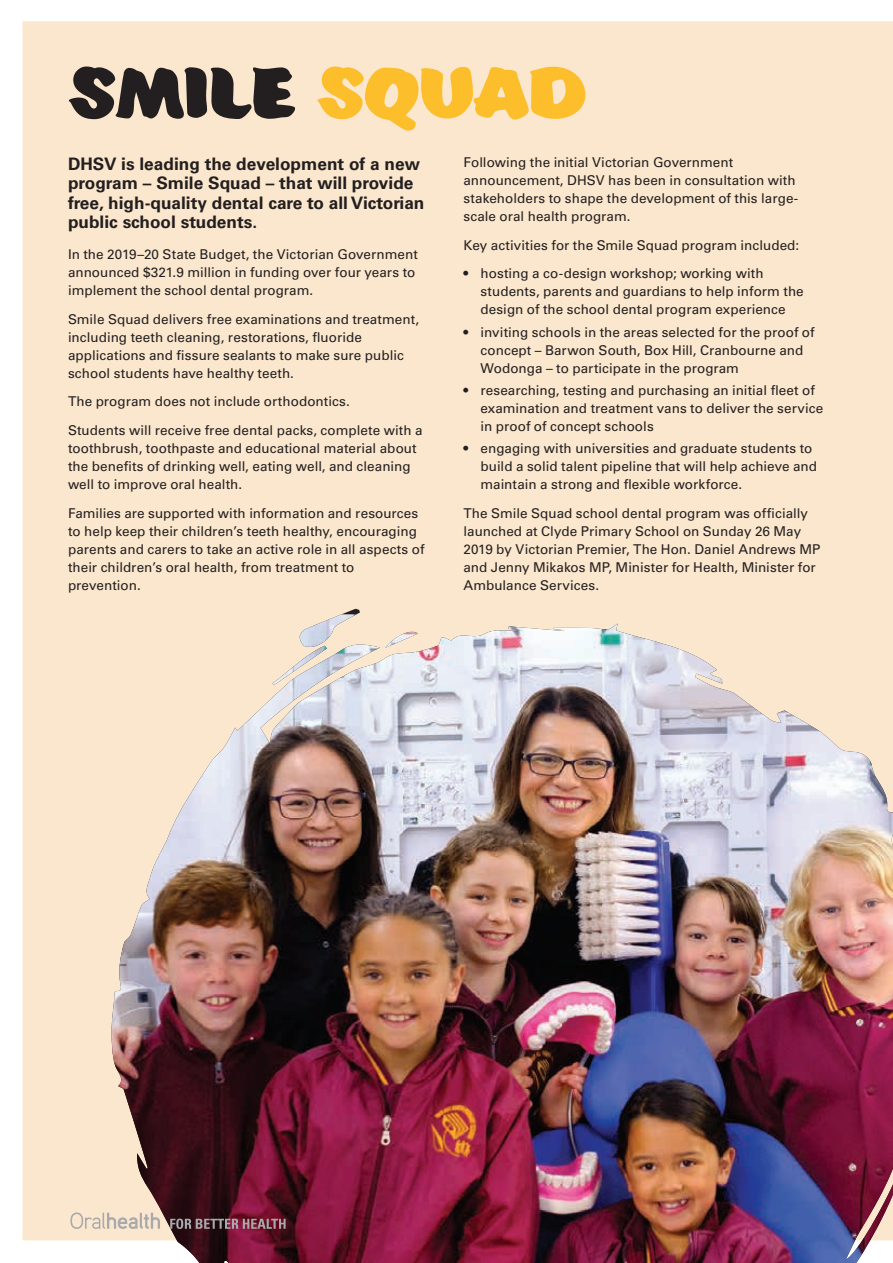
<style>
.page{position:relative;width:893px;height:1263px;background:#fff}
.page>*{position:absolute;margin:0;border:0;box-sizing:border-box;transform-origin:0 0}
.t1{font:700 66px "Eds Market";letter-spacing:-.01em;color:#231f20}
.t2{font:700 17.25px/19.5px "Univers LT Std";color:#231f20}
.t3{font:13.5px/18px "Univers LT Std";color:#231f20}
.s1{color:#fdbe2c}
</style>
<div class="page">
<div style="left:22px;top:21px;width:871px;height:1220px;background:#fbe7cd"></div>
<img style="left:112px;top:614px;width:781px;height:649px">
<svg style="left:70px;top:1212px;width:90px;height:17px;background:#ded1c1"></svg>
<svg style="left:170px;top:1218px;width:116px;height:11px"></svg>
<h1 class="t1" style="left:68px;top:56px;width:521px">SMILE <span class="s1">SQUAD</span></h1>
<p class="t2" style="left:68px;top:154px;width:358px">DHSV is leading the development of a new program – Smile Squad – that will provide free, high-quality dental care to all Victorian public school students.</p>
<p class="t3" style="left:68px;top:245px;width:351px">In the 2019–20 State Budget, the Victorian Government announced $321.9 million in funding over four years to implement the school dental program.</p>
<p class="t3" style="left:68px;top:310px;width:353px">Smile Squad delivers free examinations and treatment, including teeth cleaning, restorations, fluoride applications and fissure sealants to make sure public school students have healthy teeth.</p>
<p class="t3" style="left:68px;top:387px;width:356px;line-height:28.7px">The program does not include orthodontics.<br>Students will receive free dental packs, complete with a</p>
<p class="t3" style="left:68px;top:439px;width:350px">toothbrush, toothpaste and educational material about the benefits of drinking well, eating well, and cleaning well to improve oral health.</p>
<p class="t3" style="left:68px;top:504px;width:358px">Families are supported with information and resources to help keep their children’s teeth healthy, encouraging parents and carers to take an active role in all aspects of their children’s oral health, from treatment to prevention.</p>
<p class="t3" style="left:463px;top:153px;width:336px">Following the initial Victorian Government announcement, DHSV has been in consultation with stakeholders to shape the development of this large&shy;scale oral health program.</p>
<p class="t3" style="left:463px;top:236px;width:337px">Key activities for the Smile Squad program included:</p>
<p class="t3" style="left:480px;top:265px;width:325px;text-indent:-17px">• hosting a co-design workshop; working with students, parents and guardians to help inform the design of the school dental program experience</p>
<p class="t3" style="left:480px;top:323px;width:336px;text-indent:-17px">• inviting schools in the areas selected for the proof of concept – Barwon South, Box Hill, Cranbourne and<br>Wodonga – to participate in the program</p>
<p class="t3" style="left:480px;top:381px;width:344px;text-indent:-17px">• researching, testing and purchasing an initial fleet of examination and treatment vans to deliver the service in proof of concept schools</p>
<p class="t3" style="left:480px;top:439px;width:338px;text-indent:-17px">• engaging with universities and graduate students to build a solid talent pipeline that will help achieve and maintain a strong and flexible workforce.</p>
<p class="t3" style="left:463px;top:504px;width:358px">The Smile Squad school dental program was officially launched at Clyde Primary School on Sunday 26 May 2019 by Victorian Premier, The Hon. Daniel Andrews MP and Jenny Mikakos MP, Minister for Health, Minister for Ambulance Services.</p>
</div>
